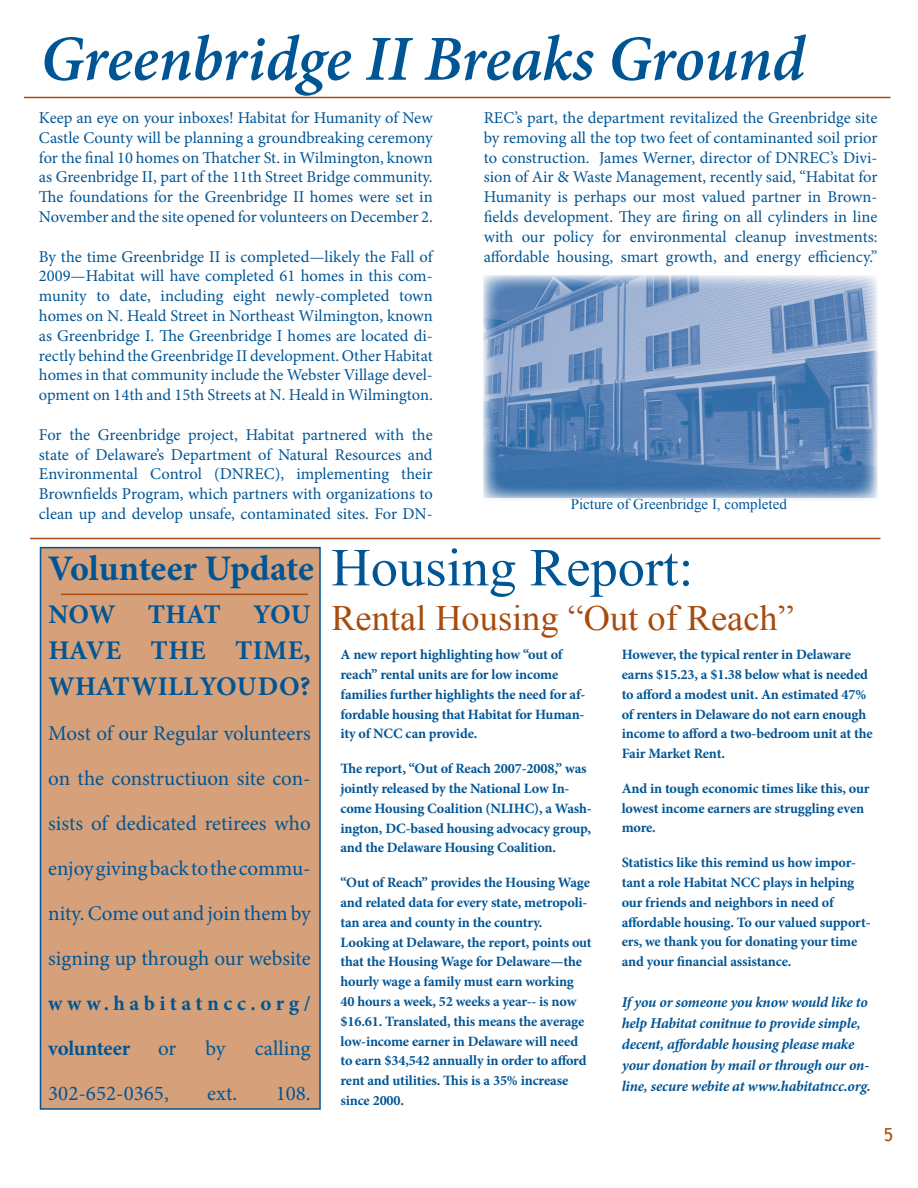
<style>
.page{position:relative;width:918px;height:1188px;background:#fff}
.page>*{position:absolute;margin:0;border:0;box-sizing:border-box;transform-origin:0 0}
.t1{font:italic 600 64.2px "Minion Pro";letter-spacing:-.005em;color:#005595}
.t2{font:53.4px "Times New Roman";color:#005595}
.t3{font:700 36px "Minion Pro";letter-spacing:-.005em;color:#005595}
.t4{font:35.7px "Times New Roman";color:#a84b0d}
.t5{font:700 27px "Minion Pro";color:#005595}
.t6{font:21px/45px "Minion Pro";color:#005595;text-align:justify}
.t7{font:700 21px/45px "Minion Pro";letter-spacing:.205em;color:#005595}
.t8{font:18px "Trebuchet MS";color:#a84b0d}
.t9{font:16.5px/19.8px "Minion Pro";letter-spacing:-.005em;color:#005595;text-align:justify}
.t10{font:italic 700 15px/21px "Minion Pro";letter-spacing:-.015em;color:#005595}
.t11{font:15px "Times New Roman";color:#005595}
.t12{font:700 14.25px/19.8px "Minion Pro";letter-spacing:-.01em;color:#005595}
</style>
<div class="page">
<div style="left:40px;top:547px;width:281px;height:563px;background:#d6a17a;border:2px solid #005595"></div>
<hr style="left:24px;top:97px;width:867px;height:1px;background:#a84b0d">
<hr style="left:30px;top:538px;width:850px;height:1px;background:#a84b0d">
<hr style="left:61px;top:594px;width:247px;height:1px;background:#a84b0d">
<img style="left:483px;top:275px;width:394px;height:222px">
<h1 class="t1" style="left:40px;top:14px;width:766px">Greenbridge II Breaks Ground</h1>
<p class="t9" style="left:39px;top:108px;width:395px">Keep an eye on your inboxes! Habitat for Humanity of New Castle County will be planning a groundbreaking ceremony for the final 10 homes on Thatcher St. in Wilmington, known as Greenbridge II, part of the 11th Street Bridge community.<br>The foundations for the Greenbridge II homes were set in November and the site opened for volunteers on December 2.</p>
<p class="t9" style="left:39px;top:247px;width:395px">By the time Greenbridge II is completed—likely the Fall of 2009—Habitat will have completed 61 homes in this com&shy;munity to date, including eight newly-completed town homes on N. Heald Street in Northeast Wilmington, known as Greenbridge I. The Greenbridge I homes are located di&shy;rectly behind the Greenbridge II development. Other Habitat homes in that community include the Webster Village devel&shy;opment on 14th and 15th Streets at N. Heald in Wilmington.</p>
<p class="t9" style="left:39px;top:425px;width:395px">For the Greenbridge project, Habitat partnered with the state of Delaware’s Department of Natural Resources and Environmental Control (DNREC), implementing their Brownfields Program, which partners with organizations to clean up and develop unsafe, contaminated sites. For DN-</p>
<p class="t9" style="left:484px;top:108px;width:395px">REC’s part, the department revitalized the Greenbridge site by removing all the top two feet of contaminanted soil prior to construction. James Werner, director of DNREC’s Divi&shy;sion of Air &amp; Waste Management, recently said, “Habitat for Humanity is perhaps our most valued partner in Brown&shy;fields development. They are firing on all cylinders in line with our policy for environmental cleanup investments: affordable housing, smart growth, and energy efficiency.”</p>
<p class="t11" style="left:571px;top:494px;width:218px">Picture of Greenbridge I, completed</p>
<h3 class="t3" style="left:48px;top:543px;width:267px">Volunteer Update</h3>
<h3 class="t5" style="left:48px;top:596px;width:44px">Now</h3>
<h3 class="t5" style="left:148px;top:596px;width:19px">that</h3>
<h3 class="t5" style="left:253px;top:596px;width:38px">you</h3>
<h3 class="t5" style="left:48px;top:632px;width:19px">have</h3>
<h3 class="t5" style="left:151px;top:632px;width:19px">the</h3>
<h3 class="t5" style="left:235px;top:632px;width:18px">time</h3>
<h3 class="t5" style="left:304px;top:632px;width:8px">,</h3>
<h3 class="t5" style="left:48px;top:668px;width:22px">what</h3>
<h3 class="t5" style="left:131px;top:668px;width:18px">will</h3>
<h3 class="t5" style="left:200px;top:668px;width:113px">youdo?</h3>
<p class="t6" style="left:48px;top:711px;width:264px">Most of our Regular volunteers on the constructiuon site con&shy;sists of dedicated retirees who enjoy giving back to the commu&shy;nity. Come out and join them by signing up through our website</p>
<p class="t7" style="left:48px;top:981px;width:264px">www.habitatncc.org/ volunteer</p>
<p class="t6" style="left:158px;top:1026px;width:20px">or</p>
<p class="t6" style="left:206px;top:1026px;width:21px">by</p>
<p class="t6" style="left:255px;top:1026px;width:57px">calling</p>
<p class="t6" style="left:48px;top:1071px;width:122px">302-652-0365,</p>
<p class="t6" style="left:207px;top:1071px;width:32px">ext.</p>
<p class="t6" style="left:276px;top:1071px;width:37px">108.</p>
<h2 class="t2" style="left:331px;top:532px;width:364px">Housing Report:</h2>
<h3 class="t4" style="left:331px;top:594px;width:464px">Rental Housing “Out of Reach”</h3>
<p class="t12" style="left:340px;top:645px;width:247px">A new report highlighting how “out of reach” rental units are for low income families further highlights the need for af&shy;fordable housing that Habitat for Human&shy;ity of NCC can provide.</p>
<p class="t12" style="left:340px;top:759px;width:253px">The report, “Out of Reach 2007-2008,” was jointly released by the National Low In&shy;come Housing Coalition (NLIHC), a Wash&shy;ington, DC-based housing advocacy group, and the Delaware Housing Coalition.</p>
<p class="t12" style="left:340px;top:873px;width:253px">“Out of Reach” provides the Housing Wage and related data for every state, metropoli&shy;tan area and county in the country.<br>Looking at Delaware, the report, points out that the Housing Wage for Delaware—the hourly wage a family must earn working<br>40 hours a week, 52 weeks a year-- is now $16.61. Translated, this means the average low-income earner in Delaware will need to earn $34,542 annually in order to afford rent and utilities. This is a 35% increase since 2000.</p>
<p class="t12" style="left:622px;top:644px;width:253px">However, the typical renter in Delaware earns $15.23, a $1.38 below what is needed to afford a modest unit. An estimated 47% of renters in Delaware do not earn enough income to afford a two-bedroom unit at the Fair Market Rent.</p>
<p class="t12" style="left:622px;top:778px;width:249px">And in tough economic times like this, our lowest income earners are struggling even more.</p>
<p class="t12" style="left:622px;top:853px;width:250px">Statistics like this remind us how impor&shy;tant a role Habitat NCC plays in helping our friends and neighbors in need of affordable housing. To our valued support&shy;ers, we thank you for donating your time and your financial assistance.</p>
<p class="t10" style="left:622px;top:992px;width:251px">If you or someone you know would like to help Habitat conitnue to provide simple, decent, affordable housing please make your donation by mail or through our on&shy;line, secure webite at www.habitatncc.org.</p>
<p class="t8" style="left:884px;top:1124px;width:11px">5</p>
</div>
